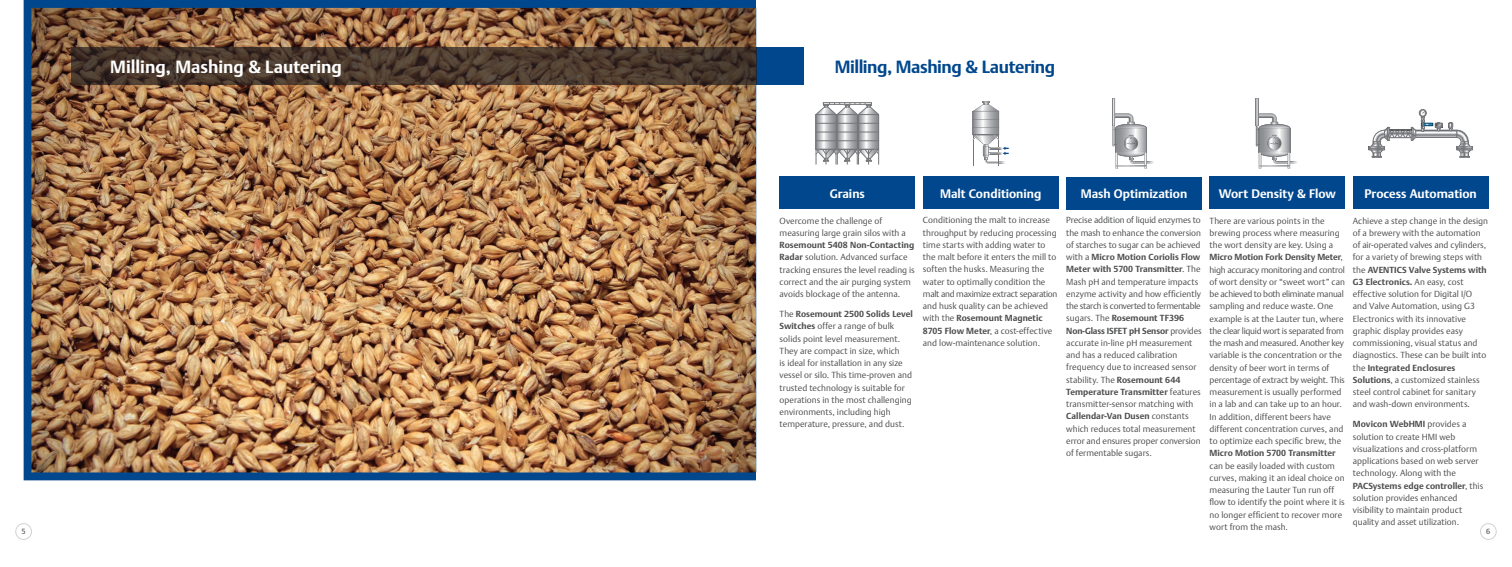
<style>
.page{position:relative;width:1512px;height:567px;background:#fff}
.page>*{position:absolute;margin:0;border:0;box-sizing:border-box;transform-origin:0 0}
.t1{font:700 17.5px "DTL Argo TOT";color:#fff}
.t2{font:700 17.5px "DTL Argo TOT";letter-spacing:-.025em;color:#01478d}
.t3{font:700 12.25px "DTL Argo TOT";color:#fff}
.t4{font:300 8.75px/12.2px "DTL Argo TOT";color:#4b4c4d}
.t5{font:7.44px "DTL Argo TOT";color:#4b4c4d}
.s1{font-weight:700}
</style>
<div class="page">
<div style="left:1480px;top:523px;width:17px;height:17px;border:1px solid #d1d2d4;border-radius:50%"></div>
<div style="left:15px;top:523px;width:17px;height:17px;border:1px solid #d1d2d4;border-radius:50%"></div>
<img style="left:24px;top:0;width:732px;height:480px">
<div style="left:756px;top:47px;width:47px;height:37px;background:#01478d"></div>
<svg style="left:71px;top:47px;width:685px;height:37px"></svg>
<div style="left:780px;top:177px;width:135px;height:32px;background:#01478d"></div>
<div style="left:923px;top:177px;width:135px;height:32px;background:#01478d"></div>
<div style="left:1210px;top:177px;width:135px;height:32px;background:#01478d"></div>
<div style="left:1353px;top:177px;width:135px;height:32px;background:#01478d"></div>
<div style="left:1066px;top:177px;width:136px;height:33px;background:#01478d"></div>
<hr style="left:973px;top:135px;width:1px;height:30px;background:#757679">
<hr style="left:998px;top:135px;width:1px;height:30px;background:#757679">
<svg style="left:973px;top:101px;width:36px;height:63px"></svg>
<svg style="left:1255px;top:98px;width:42px;height:70px"></svg>
<svg style="left:1112px;top:98px;width:42px;height:70px"></svg>
<div style="left:1373px;top:142px;width:7px;height:16px;border:1px solid #757679"></div>
<svg style="left:1442px;top:133px;width:7px;height:3px"></svg>
<div style="left:1416px;top:130px;width:41px;height:8px;border:1px solid #757679"></div>
<svg style="left:1369px;top:109px;width:73px;height:48px"></svg>
<svg style="left:1449px;top:122px;width:24px;height:35px"></svg>
<svg style="left:818px;top:116px;width:16px;height:32px"></svg>
<div style="left:816px;top:114px;width:20px;height:36px;border:1px solid #757679"></div>
<svg style="left:839px;top:116px;width:17px;height:32px"></svg>
<div style="left:837px;top:114px;width:21px;height:36px;border:1px solid #757679"></div>
<svg style="left:860px;top:116px;width:17px;height:32px"></svg>
<div style="left:858px;top:114px;width:21px;height:36px;border:1px solid #757679"></div>
<svg style="left:816px;top:123px;width:63px;height:1px"></svg>
<svg style="left:816px;top:132px;width:63px;height:1px"></svg>
<svg style="left:816px;top:141px;width:63px;height:1px"></svg>
<div style="left:823px;top:102px;width:49px;height:3px;background:#fff;border:1px solid #757679"></div>
<svg style="left:816px;top:103px;width:63px;height:12px"></svg>
<svg style="left:816px;top:149px;width:63px;height:16px"></svg>
<p class="t1" style="left:110px;top:56px;width:233px">Milling, Mashing &amp; Lautering</p>
<p class="t2" style="left:835px;top:56px;width:222px">Milling, Mashing &amp; Lautering</p>
<p class="t3" style="left:830px;top:186px;width:37px">Grains</p>
<p class="t3" style="left:940px;top:186px;width:103px">Malt Conditioning</p>
<p class="t3" style="left:1081px;top:186px;width:108px">Mash Optimization</p>
<p class="t3" style="left:1219px;top:186px;width:119px">Wort Density &amp; Flow</p>
<p class="t3" style="left:1364px;top:186px;width:114px">Process Automation</p>
<p class="t4" style="left:923px;top:214px;width:136px">Conditioning the malt to increase throughput by reducing processing time starts with adding water to the malt before it enters the mill to soften the husks. Measuring the water to optimally condition the malt and maximize extract separation and husk quality can be achieved with the <span class="s1">Rosemount Magnetic 8705 Flow Meter</span>, a cost-effective and low-maintenance solution.</p>
<p class="t4" style="left:1066px;top:214px;width:137px">Precise addition of liquid enzymes to the mash to enhance the conversion of starches to sugar can be achieved with a <span class="s1">Micro Motion Coriolis Flow Meter with 5700 Transmitter</span>. The Mash pH and temperature impacts enzyme activity and how efficiently the starch is converted to fermentable sugars. The <span class="s1">Rosemount TF396<br>Non-Glass ISFET pH Sensor</span> provides accurate in-line pH measurement and has a reduced calibration frequency due to increased sensor stability. The <span class="s1">Rosemount 644<br>Temperature Transmitter</span> features transmitter-sensor matching with <span class="s1">Callendar-Van Dusen</span> constants which reduces total measurement error and ensures proper conversion of fermentable sugars.</p>
<p class="t4" style="left:780px;top:214px;width:137px">Overcome the challenge of measuring large grain silos with a<br><span class="s1">Rosemount 5408 Non-Contacting<br>Radar</span> solution. Advanced surface tracking ensures the level reading is correct and the air purging system avoids blockage of the antenna.</p>
<p class="t4" style="left:780px;top:308px;width:135px">The <span class="s1">Rosemount 2500 Solids Level Switches</span> offer a range of bulk solids point level measurement.<br>They are compact in size, which<br>is ideal for installation in any size vessel or silo. This time-proven and trusted technology is suitable for operations in the most challenging environments, including high temperature, pressure, and dust.</p>
<p class="t4" style="left:1210px;top:214px;width:137px">There are various points in the brewing process where measuring the wort density are key. Using a <span class="s1">Micro Motion Fork Density Meter</span>, high accuracy monitoring and control of wort density or “sweet wort” can be achieved to both eliminate manual sampling and reduce waste. One example is at the Lauter tun, where the clear liquid wort is separated from the mash and measured. Another key variable is the concentration or the density of beer wort in terms of percentage of extract by weight. This measurement is usually performed in a lab and can take up to an hour.<br>In addition, different beers have different concentration curves, and to optimize each specific brew, the <span class="s1">Micro Motion 5700 Transmitter </span>can be easily loaded with custom curves, making it an ideal choice on measuring the Lauter Tun run off flow to identify the point where it is no longer efficient to recover more wort from the mash.</p>
<p class="t4" style="left:1353px;top:214px;width:137px">Achieve a step change in the design of a brewery with the automation of air-operated valves and cylinders, for a variety of brewing steps with the <span class="s1">AVENTICS Valve Systems with G3 Electronics.</span> An easy, cost effective solution for Digital I/O and Valve Automation, using G3<br>Electronics with its innovative graphic display provides easy commissioning, visual status and diagnostics. These can be built into the <span class="s1">Integrated Enclosures Solutions</span>, a customized stainless steel control cabinet for sanitary and wash-down environments.</p>
<p class="t4" style="left:1353px;top:418px;width:132px"><span class="s1">Movicon WebHMI</span> provides a solution to create HMI web visualizations and cross-platform applications based on web server technology. Along with the<br><span class="s1">PACSystems edge controller</span>, this solution provides enhanced visibility to maintain product quality and asset utilization.</p>
<p class="t5" style="left:22px;top:527px;width:6px">5</p>
<p class="t5" style="left:1486px;top:527px;width:6px">6</p>
</div>
